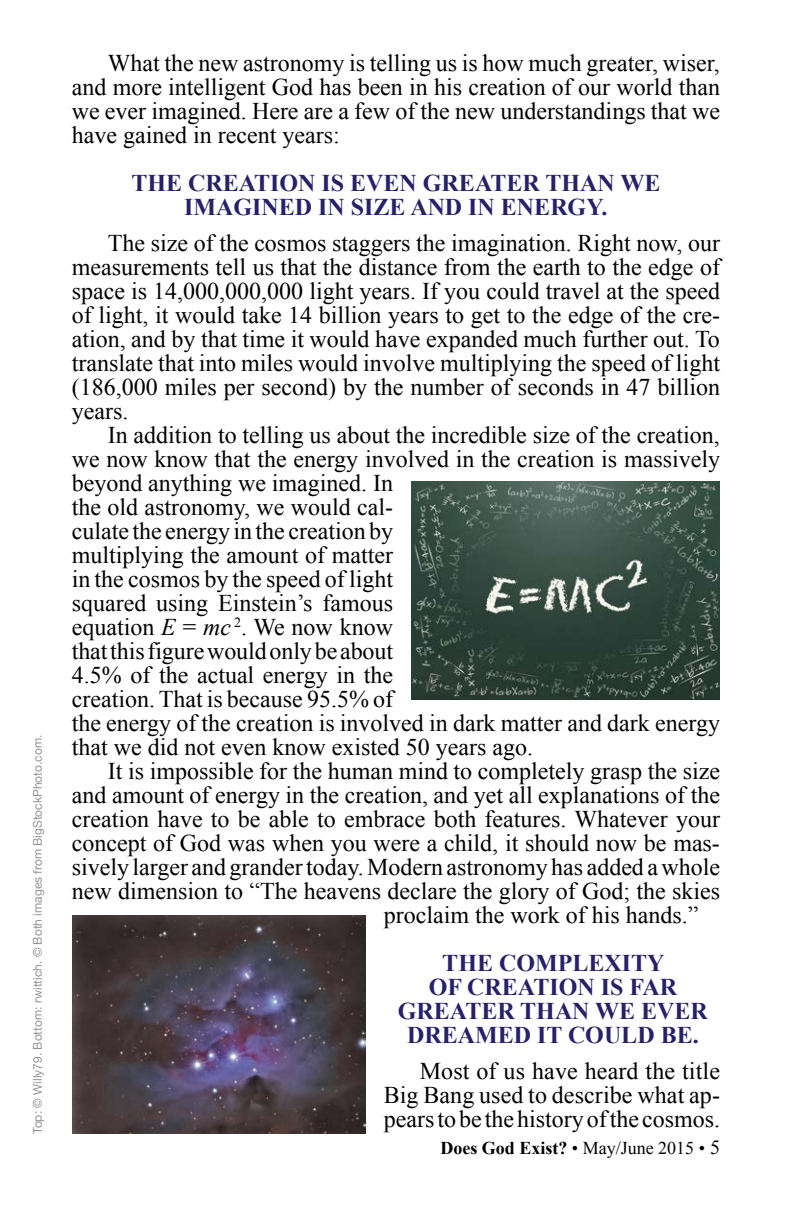
<style>
.page{position:relative;width:792px;height:1224px;background:#fff}
.page>*{position:absolute;margin:0;border:0;box-sizing:border-box;transform-origin:0 0}
.t1{font:24px/24px "Times New Roman";color:#000;text-align:justify}
.t2{font:700 24px/24px "Times New Roman";color:#262169;text-align:center}
.t3{font:18px "Times New Roman";color:#000}
.t4{font:12px "Helvetica Neue";color:#939598}
.s1{font-style:italic}
.s2{font-weight:700}
.s3{font-size:20px}
</style>
<div class="page">
<img style="left:412px;top:481px;width:308px;height:219px">
<img style="left:72px;top:916px;width:294px;height:218px">
<p class="t4" style="left:29px;top:1134px;width:401px;rotate:-90deg">Top: © Willy79. Bottom: rwittich. © Both images from BigStockPhoto.com.</p>
<p class="t1" style="left:72px;top:50px;width:650px;text-indent:36px">What the new astronomy is telling us is how much greater, wiser, and more intelligent God has been in his creation of our world than we ever imagined. Here are a few of the new understandings that we have gained in recent years:</p>
<p class="t2" style="left:131px;top:170px;width:531px">THE CREATION IS EVEN GREATER THAN WE<br>IMAGINED IN SIZE AND IN ENERGY.</p>
<p class="t1" style="left:72px;top:230px;width:650px;text-indent:36px">The size of the cosmos staggers the imagination. Right now, our measurements tell us that the distance from the earth to the edge of space is 14,000,000,000 light years. If you could travel at the speed of light, it would take 14 billion years to get to the edge of the cre&shy;ation, and by that time it would have expanded much further out. To translate that into miles would involve multiplying the speed of light (186,000 miles per second) by the number of seconds in 47 billion years.</p>
<p class="t1" style="left:72px;top:422px;width:650px;text-align:left;text-indent:36px">In addition to telling us about the incredible size of the creation, we now know that the energy involved in the creation is massively beyond anything we imagined. In<br>the old astronomy, we would cal-<br>culate the energy in the creation by<br>multiplying the amount of matter<br>in the cosmos by the speed of light<br>squared using Einstein’s famous<br>equation <span class="s1">E</span> = <span class="s1">mc</span> <sup>2</sup>. We now know<br>that this figure would only be about<br>4.5% of the actual energy in the<br>creation. That is because 95.5% of<br>the energy of the creation is involved in dark matter and dark energy that we did not even know existed 50 years ago.</p>
<p class="t1" style="left:108px;top:758px;width:614px">It is impossible for the human mind to completely grasp the size</p>
<p class="t1" style="left:72px;top:782px;width:650px">and amount of energy in the creation, and yet all explanations of the</p>
<p class="t1" style="left:72px;top:806px;width:650px">creation have to be able to embrace both features. Whatever your</p>
<p class="t1" style="left:72px;top:830px;width:650px">concept of God was when you were a child, it should now be mas-</p>
<p class="t1" style="left:72px;top:854px;width:650px">sively larger and grander today. Modern astronomy has added a whole</p>
<p class="t1" style="left:72px;top:878px;width:650px">new dimension to “The heavens declare the glory of God; the skies</p>
<p class="t1" style="left:384px;top:902px;width:316px">proclaim the work of his hands.”</p>
<p class="t2" style="left:398px;top:950px;width:312px">THE COMPLEXITY<br>OF CREATION IS FAR<br>GREATER THAN WE EVER<br>DREAMED IT COULD BE.</p>
<p class="t1" style="left:384px;top:1058px;width:338px;text-indent:36px">Most of us have heard the title Big Bang used to describe what ap&shy;pears to be the history of the cosmos.</p>
<p class="t3" style="left:440px;top:1138px;width:281px"><span class="s2">Does God Exist?</span> • May/June 2015 • <span class="s3">5</span></p>
</div>
